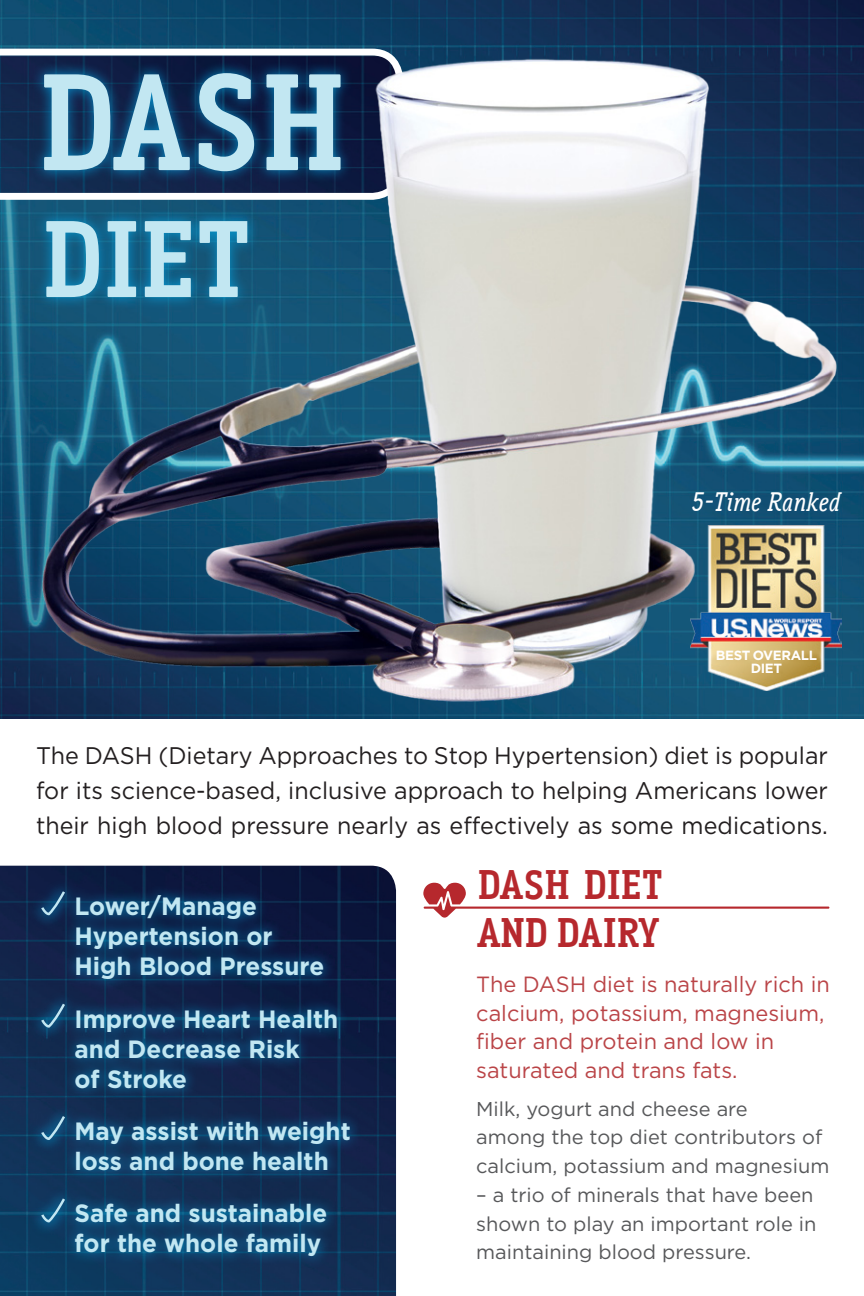
<style>
.page{position:relative;width:864px;height:1296px;background:#fff}
.page>*{position:absolute;margin:0;border:0;box-sizing:border-box;transform-origin:0 0}
.t1{font:700 137.2px "Aaux Office";color:#c2e7f2}
.t2{font:700 108.8px "Aaux Office";color:#c2e7f2}
.t3{font:700 41.2px "Aaux Office";color:#b6282d}
.t4{font:italic 500 26.6px "Aaux Office";letter-spacing:.02em;color:#fff}
.t5{font:700 25px/30px "Gotham";color:#c2e7f2}
.t6{font:24px/35px "Gotham";color:#231f20;text-align:justify}
.t7{font:22px/28.8px "Gotham";color:#ba4447}
.t8{font:20px/28.8px "Gotham";color:#57585a}
.t9{font:700 13.4px/13.4px "Gotham";letter-spacing:-.03em;color:#fff;text-align:center}
</style>
<div class="page">
<img style="left:0;top:0;width:864px;height:718px">
<svg style="left:0;top:865px;width:397px;height:431px;background:#142d52"></svg>
<div style="left:24px;top:875px;width:338px;height:394px;background:#00aeef;opacity:.75"></div>
<svg style="left:23px;top:876px;width:63px;height:57px;background:#122d54"></svg>
<svg style="left:23px;top:988px;width:63px;height:58px;background:#14355c"></svg>
<svg style="left:23px;top:1100px;width:63px;height:58px;background:#153c64"></svg>
<svg style="left:23px;top:1183px;width:63px;height:57px;background:#12436b"></svg>
<svg style="left:0;top:49px;width:20px;height:151px;background:#273d60"></svg>
<img style="left:20px;top:34px;width:836px;height:684px">
<svg style="left:423px;top:883px;width:406px;height:35px"></svg>
<p class="t1" style="left:40px;top:42px;width:308px">DASH</p>
<p class="t2" style="left:43px;top:195px;width:209px">DIET</p>
<p class="t4" style="left:691px;top:487px;width:150px">5-Time Ranked</p>
<p class="t9" style="left:716px;top:648px;width:103px">BEST OVERALL<br>DIET</p>
<p class="t6" style="left:36px;top:737px;width:794px">The DASH (Dietary Approaches to Stop Hypertension) diet is popular for its science-based, inclusive approach to helping Americans lower their high blood pressure nearly as effectively as some medications.</p>
<p class="t5" style="left:75px;top:891px;width:251px">Lower/Manage<br>Hypertension or<br>High Blood Pressure</p>
<p class="t5" style="left:75px;top:1003px;width:265px">Improve Heart Health and Decrease Risk<br>of Stroke</p>
<p class="t5" style="left:75px;top:1116px;width:278px">May assist with weight loss and bone health</p>
<p class="t5" style="left:75px;top:1198px;width:254px">Safe and sustainable for the whole family</p>
<p class="t3" style="left:478px;top:860px;width:186px">DASH DIET</p>
<p class="t3" style="left:477px;top:909px;width:185px">AND DAIRY</p>
<p class="t7" style="left:476px;top:969px;width:355px">The DASH diet is naturally rich in calcium, potassium, magnesium, fiber and protein and low in saturated and trans fats.</p>
<p class="t8" style="left:476px;top:1094px;width:355px">Milk, yogurt and cheese are<br>among the top diet contributors of calcium, potassium and magnesium</p>
<p class="t8" style="left:476px;top:1180px;width:342px">– a trio of minerals that have been shown to play an important role in maintaining blood pressure.</p>
</div>
